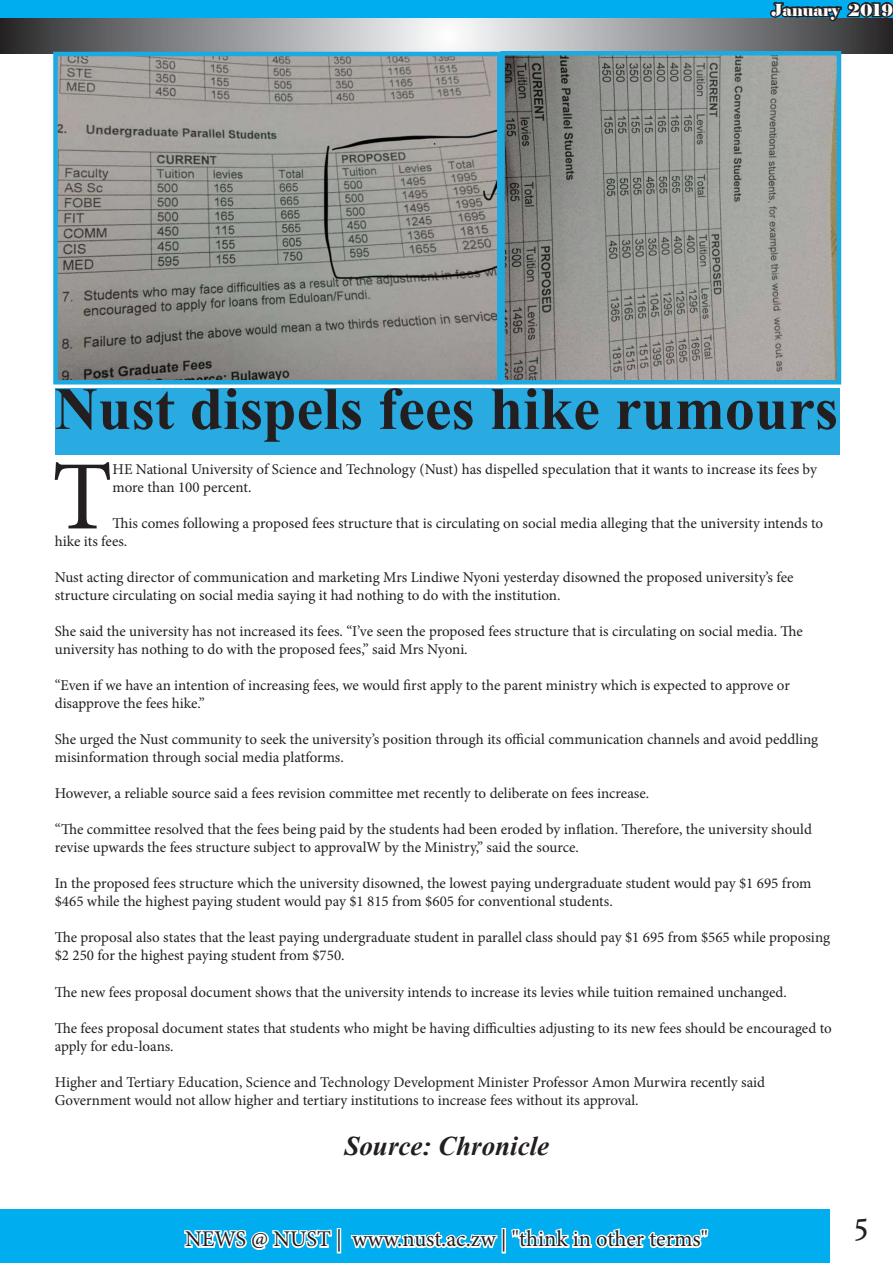
<style>
.page{position:relative;width:893px;height:1263px;background:#fff}
.page>*{position:absolute;margin:0;border:0;box-sizing:border-box;transform-origin:0 0}
.t1{font:98.1px "Minion Pro";color:#231f20}
.t2{font:700 60px "Times New Roman";color:#231f20}
.t3{font:36px "Minion Pro";color:#231f20}
.t4{font:italic 700 27px "Times New Roman";color:#231f20}
.t5{font:22.5px "Minion Pro";color:#231f20}
.t6{font:16.5px "Elephant";color:#fff}
.t7{font:15px/18px "Minion Pro";color:#231f20}
</style>
<div class="page">
<div style="left:1px;top:1209px;width:891px;height:53px;background:#00aeef"></div>
<svg style="left:183px;top:1229px;width:151px;height:34px"></svg>
<div style="left:337px;top:1228px;width:4px;height:25px;border:3px solid #fff"></div>
<svg style="left:349px;top:1231px;width:150px;height:32px"></svg>
<div style="left:502px;top:1228px;width:4px;height:25px;border:3px solid #fff"></div>
<svg style="left:511px;top:1228px;width:198px;height:21px"></svg>
<svg style="left:1px;top:18px;width:892px;height:35px;background:#959799"></svg>
<svg style="left:0;top:17px;width:4px;height:3px"></svg>
<div style="left:0;top:0;width:893px;height:17px;background:#00aeef"></div>
<svg style="left:767px;top:2px;width:126px;height:24px;background:#284c5b"></svg>
<div style="left:830px;top:1209px;width:62px;height:53px;background:#fff"></div>
<div style="left:55px;top:388px;width:785px;height:67px;background:#29abe2"></div>
<img style="left:58px;top:57px;width:438px;height:322px">
<div style="left:53px;top:52px;width:448px;height:332px;border:4px solid #1fa9e1"></div>
<img style="left:505px;top:56px;width:331px;height:323px">
<div style="left:500px;top:51px;width:341px;height:333px;border:4px solid #1fa9e1"></div>
<p class="t6" style="left:772px;top:0;width:123px">January 2019</p>
<p class="t2" style="left:55px;top:366px;width:785px">Nust dispels fees hike rumours</p>
<p class="t1" style="left:52px;top:431px;width:62px">T</p>
<p class="t7" style="left:113px;top:461px;width:706px">HE National University of Science and Technology (Nust) has dispelled speculation that it wants to increase its fees by more than 100 percent.</p>
<p class="t7" style="left:55px;top:515px;width:770px;text-indent:58px">This comes following a proposed fees structure that is circulating on social media alleging that the university intends to hike its fees.</p>
<p class="t7" style="left:55px;top:569px;width:740px">Nust acting director of communication and marketing Mrs Lindiwe Nyoni yesterday disowned the proposed university’s fee structure circulating on social media saying it had nothing to do with the institution.</p>
<p class="t7" style="left:55px;top:623px;width:750px">She said the university has not increased its fees. “I’ve seen the proposed fees structure that is circulating on social media. The university has nothing to do with the proposed fees,” said Mrs Nyoni.</p>
<p class="t7" style="left:55px;top:677px;width:737px">“Even if we have an intention of increasing fees, we would first apply to the parent ministry which is expected to approve or disapprove the fees hike.”</p>
<p class="t7" style="left:55px;top:731px;width:765px">She urged the Nust community to seek the university’s position through its official communication channels and avoid peddling misinformation through social media platforms.</p>
<p class="t7" style="left:55px;top:785px;width:596px">However, a reliable source said a fees revision committee met recently to deliberate on fees increase.</p>
<p class="t7" style="left:55px;top:821px;width:759px">“The committee resolved that the fees being paid by the students had been eroded by inflation. Therefore, the university should revise upwards the fees structure subject to approvalW by the Ministry,” said the source.</p>
<p class="t7" style="left:55px;top:875px;width:758px">In the proposed fees structure which the university disowned, the lowest paying undergraduate student would pay $1 695 from $465 while the highest paying student would pay $1 815 from $605 for conventional students.</p>
<p class="t7" style="left:55px;top:929px;width:777px">The proposal also states that the least paying undergraduate student in parallel class should pay $1 695 from $565 while proposing $2 250 for the highest paying student from $750.</p>
<p class="t7" style="left:55px;top:983px;width:734px">The new fees proposal document shows that the university intends to increase its levies while tuition remained unchanged.</p>
<p class="t7" style="left:55px;top:1019px;width:779px">The fees proposal document states that students who might be having difficulties adjusting to its new fees should be encouraged to apply for edu-loans.</p>
<p class="t7" style="left:55px;top:1073px;width:712px">Higher and Tertiary Education, Science and Technology Development Minister Professor Amon Murwira recently said<br>Government would not allow higher and tertiary institutions to increase fees without its approval.</p>
<p class="t4" style="left:344px;top:1127px;width:206px">Source: Chronicle</p>
<p class="t5" style="left:185px;top:1224px;width:524px">NEWS @ NUST | www.nust.ac.zw | "think in other terms"</p>
<p class="t3" style="left:854px;top:1199px;width:16px">5</p>
</div>
